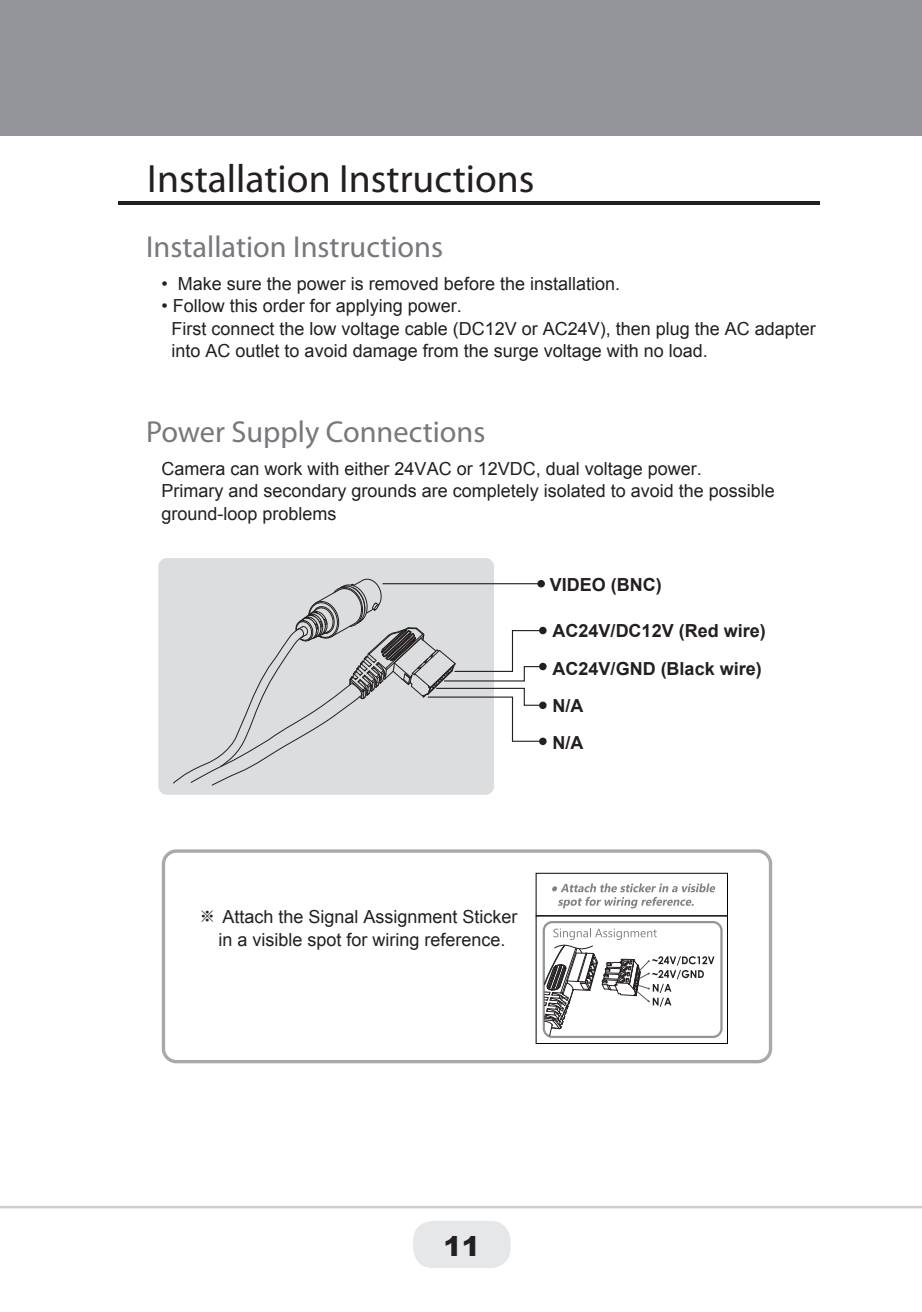
<style>
.page{position:relative;width:922px;height:1312px;background:#fff}
.page>*{position:absolute;margin:0;border:0;box-sizing:border-box;transform-origin:0 0}
.t1{font:39.5px "Candara";color:#231f20}
.t2{font:300 30.25px "Helvetica";color:#76787b}
.t3{font:900 27.5px "Arial";color:#231f20}
.t4{font:18px/22.5px "Arial";color:#231f20}
.t5{font:700 18px "Arial";color:#231f20}
.s1{font-family:"Adobe Myungjo Std";font-weight:500}
</style>
<div class="page">
<hr style="left:118px;top:201px;width:702px;height:4px;background:#231f20">
<div style="left:158px;top:558px;width:336px;height:237px;background:#dcdddf;border-radius:8px"></div>
<div style="left:537px;top:580px;width:8px;height:7px;background:#231f20;border-radius:50%"></div>
<div style="left:539px;top:627px;width:8px;height:7px;background:#231f20;border-radius:50%"></div>
<div style="left:539px;top:663px;width:8px;height:7px;background:#231f20;border-radius:50%"></div>
<div style="left:539px;top:737px;width:8px;height:8px;background:#231f20;border-radius:50%"></div>
<div style="left:539px;top:701px;width:8px;height:8px;background:#231f20;border-radius:50%"></div>
<svg style="left:173px;top:578px;width:369px;height:208px"></svg>
<div style="left:162px;top:849px;width:610px;height:214px;border:3px solid #a8a9ad;border-radius:13px"></div>
<div style="left:536px;top:873px;width:192px;height:43px;border:1px solid #030303"></div>
<svg style="left:552px;top:883px;width:163px;height:25px"></svg>
<div style="left:543px;top:921px;width:180px;height:117px;border:2px solid #939598;border-radius:9px"></div>
<svg style="left:544px;top:928px;width:170px;height:108px"></svg>
<div style="left:0;top:0;width:922px;height:136px;background:#939598"></div>
<hr style="left:0;top:1206px;width:922px;height:2px;background:#cdced0">
<div style="left:413px;top:1221px;width:98px;height:47px;background:#e6e7e9;border-radius:20px"></div>
<h1 class="t1" style="left:147px;top:154px;width:389px">Installation Instructions</h1>
<h2 class="t2" style="left:146px;top:228px;width:299px">Installation Instructions</h2>
<p class="t4" style="left:162px;top:272px;width:460px">• Make sure the power is removed before the installation.</p>
<p class="t4" style="left:172px;top:295px;width:646px;text-indent:-10px">• Follow this order for applying power.<br>First connect the low voltage cable (DC12V or AC24V), then plug the AC adapter into AC outlet to avoid damage from the surge voltage with no load.</p>
<h2 class="t2" style="left:146px;top:413px;width:341px">Power Supply Connections</h2>
<p class="t4" style="left:162px;top:457px;width:615px">Camera can work with either 24VAC or 12VDC, dual voltage power.<br>Primary and secondary grounds are completely isolated to avoid the possible ground-loop problems</p>
<p class="t5" style="left:550px;top:573px;width:113px">VIDEO (BNC)</p>
<p class="t5" style="left:553px;top:619px;width:215px">AC24V/DC12V (Red wire)</p>
<p class="t5" style="left:553px;top:656px;width:211px">AC24V/GND (Black wire)</p>
<p class="t5" style="left:553px;top:694px;width:32px">N/A</p>
<p class="t5" style="left:553px;top:731px;width:32px">N/A</p>
<p class="t4" style="left:198px;top:906px;width:321px;text-align:center"><span class="s1">※</span> Attach the Signal Assignment Sticker in a visible spot for wiring reference.</p>
<h3 class="t3" style="left:443px;top:1228px;width:38px">11</h3>
</div>
